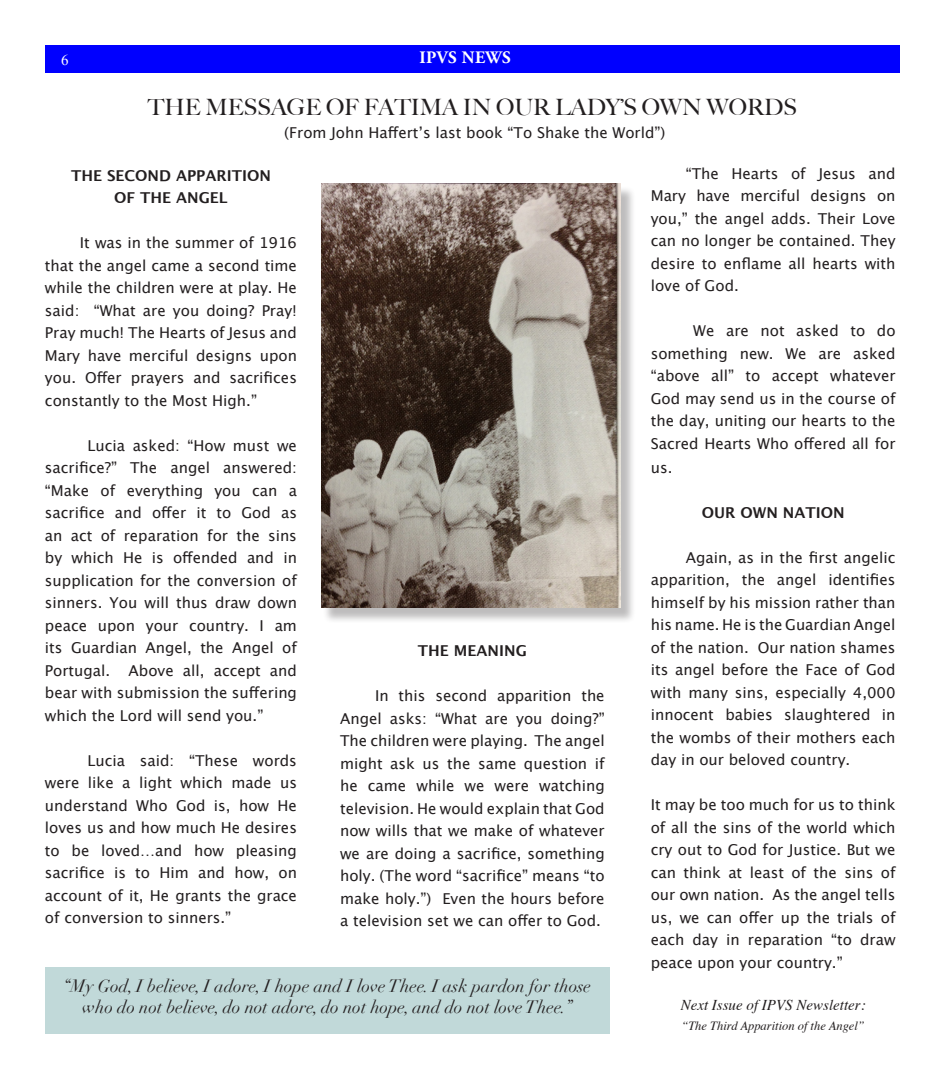
<style>
.page{position:relative;width:945px;height:1080px;background:#fff}
.page>*{position:absolute;margin:0;border:0;box-sizing:border-box;transform-origin:0 0}
.t1{font:500 22.5px "Big Caslon";color:#231f20}
.t2{font:italic 17.5px/21px "Didot";color:#231f20;text-align:center}
.t3{font:700 17.5px "Adobe Garamond Pro";letter-spacing:.025em;color:#fff}
.t4{font:15px/22.5px "Lucida Grande";color:#231f20;text-align:justify}
.t5{font:700 15px/22.5px "Lucida Grande";color:#231f20;text-align:center}
.t6{font:italic 15px "Times";color:#231f20}
.t7{font:15px "Times New Roman";color:#fff}
.t8{font:italic 12.5px "Times";color:#231f20}
</style>
<div class="page">
<div style="left:323px;top:185px;width:313px;height:438px;background:#231f20;opacity:.3"></div>
<img style="left:321px;top:184px;width:300px;height:424px">
<div style="left:45px;top:45px;width:855px;height:28px;background:#00f"></div>
<div style="left:46px;top:968px;width:564px;height:66px;background:#c1d9d9"></div>
<p class="t7" style="left:61px;top:49px;width:9px">6</p>
<p class="t3" style="left:419px;top:48px;width:93px">IPVS NEWS</p>
<h1 class="t1" style="left:148px;top:94px;width:651px">THE MESSAGE OF FATIMA IN OUR LADY’S OWN WORDS</h1>
<p class="t4" style="left:284px;top:121px;width:383px">(From John Haffert’s last book “To Shake the World”)</p>
<p class="t5" style="left:71px;top:164px;width:202px">THE SECOND APPARITION<br>OF THE ANGEL</p>
<p class="t4" style="left:45px;top:232px;width:254px;text-indent:35px">It was in the summer of 1916 that the angel came a second time while the children were at play. He said: “What are you doing? Pray!<br>Pray much! The Hearts of Jesus and Mary have merciful designs upon you. Offer prayers and sacrifices constantly to the Most High.”</p>
<p class="t4" style="left:45px;top:434px;width:254px;text-indent:42px">Lucia asked: “How must we sacrifice?” The angel answered: “Make of everything you can a sacrifice and offer it to God as an act of reparation for the sins by which He is offended and in supplication for the conversion of sinners. You will thus draw down peace upon your country. I am its Guardian Angel, the Angel of Portugal. Above all, accept and bear with submission the suffering which the Lord will send you.”</p>
<p class="t4" style="left:45px;top:749px;width:254px;text-indent:42px">Lucia said: “These words were like a light which made us understand Who God is, how He loves us and how much He desires to be loved…and how pleasing sacrifice is to Him and how, on account of it, He grants the grace of conversion to sinners.”</p>
<p class="t5" style="left:418px;top:639px;width:110px">THE MEANING</p>
<p class="t4" style="left:340px;top:685px;width:266px;text-indent:35px">In this second apparition the Angel asks: “What are you doing?” The children were playing. The angel might ask us the same question if he came while we were watching television. He would explain that God now wills that we make of whatever we are doing a sacrifice, something holy. (The word “sacrifice” means “to make holy.”) Even the hours before a television set we can offer to God.</p>
<p class="t2" style="left:63px;top:976px;width:530px">“My God, I believe, I adore, I hope and I love Thee. I ask pardon for those who do not believe, do not adore, do not hope, and do not love Thee.”</p>
<p class="t4" style="left:651px;top:162px;width:246px;text-indent:35px">“The Hearts of Jesus and Mary have merciful designs on you,” the angel adds. Their Love can no longer be contained. They desire to enflame all hearts with love of God.</p>
<p class="t4" style="left:651px;top:320px;width:246px;text-indent:42px">We are not asked to do something new. We are asked “above all” to accept whatever God may send us in the course of the day, uniting our hearts to the Sacred Hearts Who offered all for</p>
<p class="t4" style="left:651px;top:456px;width:23px">us.</p>
<p class="t5" style="left:702px;top:501px;width:144px">OUR OWN NATION</p>
<p class="t4" style="left:651px;top:546px;width:246px;text-indent:35px">Again, as in the first angelic apparition, the angel identifies himself by his mission rather than his name. He is the Guardian Angel of the nation. Our nation shames its angel before the Face of God with many sins, especially 4,000 innocent babies slaughtered in the wombs of their mothers each day in our beloved country.</p>
<p class="t4" style="left:651px;top:794px;width:246px">It may be too much for us to think of all the sins of the world which cry out to God for Justice. But we can think at least of the sins of our own nation. As the angel tells us, we can offer up the trials of each day in reparation “to draw peace upon your country.”</p>
<p class="t6" style="left:681px;top:992px;width:186px">Next Issue of IPVS Newsletter:</p>
<p class="t8" style="left:681px;top:1015px;width:185px">“The Third Apparition of the Angel”</p>
</div>
